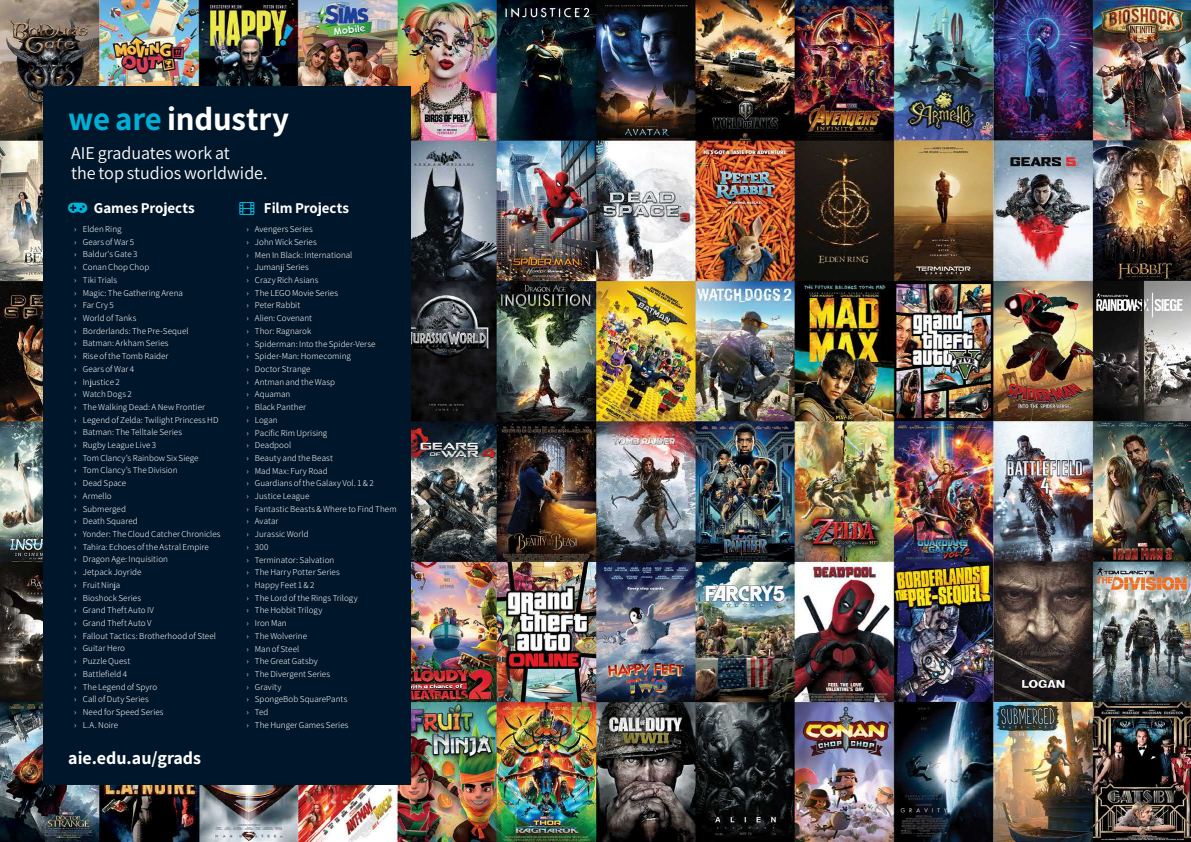
<style>
.page{position:relative;width:1191px;height:842px;background:#fff}
.page>*{position:absolute;margin:0;border:0;box-sizing:border-box;transform-origin:0 0}
.t1{font:700 33px "Assistant";letter-spacing:-.01em;color:#fff}
.t2{font:18px/20px "Assistant";color:#fff}
.t3{font:700 18px "Assistant";color:#fff}
.t4{font:700 15px "Assistant";color:#fff}
.t5{font:300 9px/12.7px "Assistant";letter-spacing:.005em;color:#fff}
.s1{color:#00afd7}
</style>
<div class="page">
<img style="left:0;top:0;width:1191px;height:842px">
<div style="left:43px;top:86px;width:367px;height:699px;background:#00162a"></div>
<h1 class="t1" style="left:68px;top:96px;width:222px"><span class="s1">we are</span> industry</h1>
<h2 class="t2" style="left:71px;top:142px;width:198px">AIE graduates work at<br>the top studios worldwide.</h2>
<h3 class="t4" style="left:94px;top:197px;width:102px">Games Projects</h3>
<h3 class="t4" style="left:264px;top:198px;width:87px">Film Projects</h3>
<p class="t5" style="left:74px;top:222px;width:148px">› Elden Ring<br>› Gears of War 5<br>› Baldur's Gate 3<br>› Conan Chop Chop<br>› Tiki Trials<br>› Magic: The Gathering Arena<br>› Far Cry 5<br>› World of Tanks<br>› Borderlands: The Pre-Sequel<br>› Batman: Arkham Series<br>› Rise of the Tomb Raider<br>› Gears of War 4<br>› Injustice 2<br>› Watch Dogs 2<br>› The Walking Dead: A New Frontier<br>› Legend of Zelda: Twilight Princess HD › Batman: The Telltale Series<br>› Rugby League Live 3<br>› Tom Clancy’s Rainbow Six Siege<br>› Tom Clancy’s The Division<br>› Dead Space<br>› Armello<br>› Submerged<br>› Death Squared<br>› Yonder: The Cloud Catcher Chronicles › Tahira: Echoes of the Astral Empire<br>› Dragon Age: Inquisition<br>› Jetpack Joyride<br>› Fruit Ninja<br>› Bioshock Series<br>› Grand Theft Auto IV<br>› Grand Theft Auto V<br>› Fallout Tactics: Brotherhood of Steel › Guitar Hero<br>› Puzzle Quest<br>› Battlefield 4<br>› The Legend of Spyro<br>› Call of Duty Series<br>› Need for Speed Series<br>› L.A. Noire</p>
<p class="t5" style="left:246px;top:222px;width:152px">› Avengers Series<br>› John Wick Series<br>› Men In Black: International<br>› Jumanji Series<br>› Crazy Rich Asians<br>› The LEGO Movie Series<br>› Peter Rabbit<br>› Alien: Covenant<br>› Thor: Ragnarok<br>› Spiderman: Into the Spider-Verse<br>› Spider-Man: Homecoming<br>› Doctor Strange<br>› Antman and the Wasp<br>› Aquaman<br>› Black Panther<br>› Logan<br>› Pacific Rim Uprising<br>› Deadpool<br>› Beauty and the Beast<br>› Mad Max: Fury Road<br>› Guardians of the Galaxy Vol. 1 &amp; 2<br>› Justice League<br>› Fantastic Beasts &amp; Where to Find Them › Avatar<br>› Jurassic World<br>› 300<br>› Terminator: Salvation<br>› The Harry Potter Series<br>› Happy Feet 1 &amp; 2<br>› The Lord of the Rings Trilogy<br>› The Hobbit Trilogy<br>› Iron Man<br>› The Wolverine<br>› Man of Steel<br>› The Great Gatsby<br>› The Divergent Series<br>› Gravity<br>› SpongeBob SquarePants<br>› Ted<br>› The Hunger Games Series</p>
<h2 class="t3" style="left:68px;top:746px;width:134px">aie.edu.au/grads</h2>
</div>
